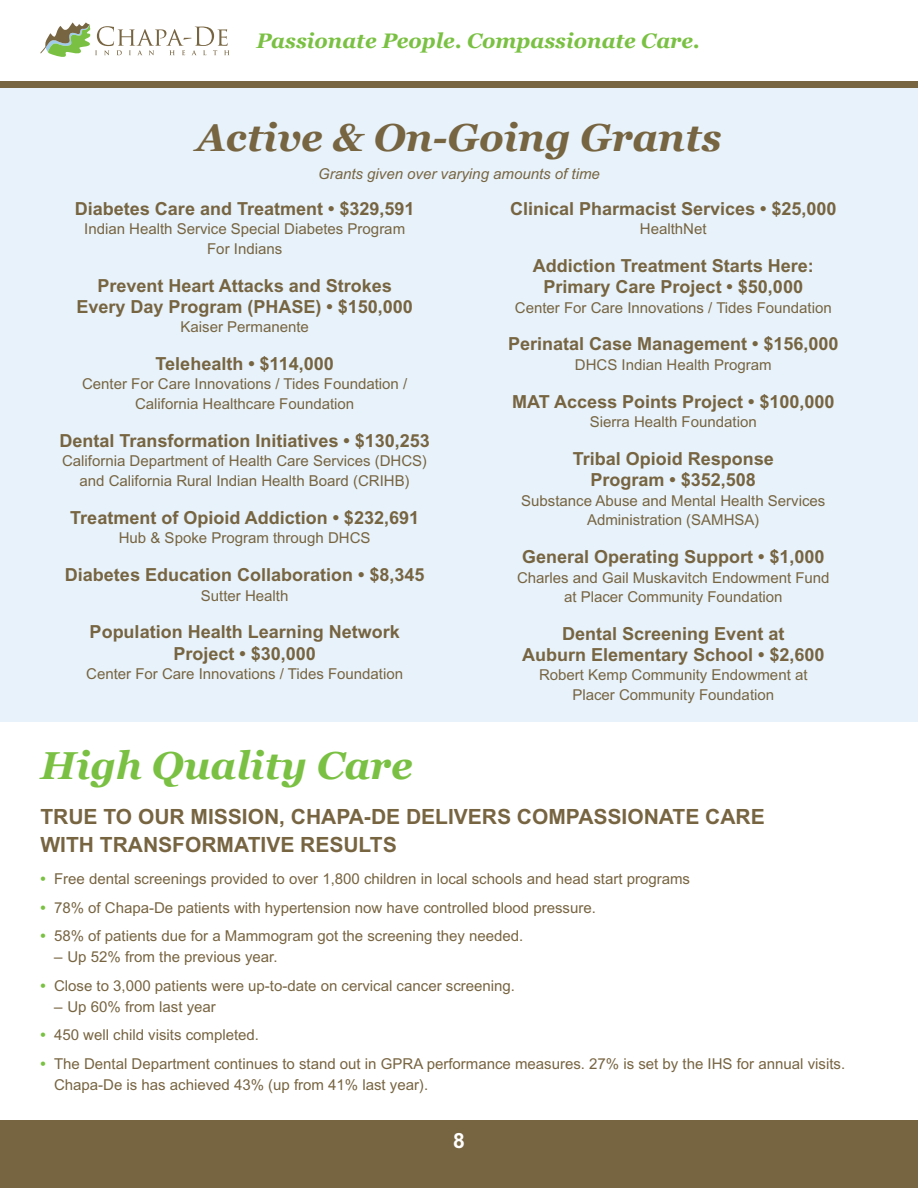
<style>
.page{position:relative;width:918px;height:1188px;background:#fff}
.page>*{position:absolute;margin:0;border:0;box-sizing:border-box;transform-origin:0 0}
.t1{font:italic 700 39px "Georgia";color:#776441}
.t2{font:italic 700 39px "Georgia";color:#7ac143}
.t3{font:700 21px/27px "Arial MT Std";color:#776441}
.t4{font:italic 700 21px "Georgia";color:#7ac143}
.t5{font:700 21px "Arial MT Std";color:#fff}
.t6{font:700 18px/21px "Arial MT Std";color:#776441;text-align:center}
.t7{font:15px/19.5px "Arial MT Std";color:#776441;text-align:center}
.t8{font:italic 15px "Arial MT Std";color:#776441}
.s1{font-weight:700;color:#7ac143}
</style>
<div class="page">
<div style="left:0;top:88px;width:918px;height:634px;background:#e7f2fa"></div>
<div style="left:0;top:1120px;width:918px;height:68px;background:#776441"></div>
<div style="left:0;top:0;width:918px;height:88px;background:#776441"></div>
<div style="left:0;top:0;width:918px;height:81px;background:#fff"></div>
<svg style="left:40px;top:22px;width:190px;height:35px"></svg>
<h2 class="t4" style="left:256px;top:26px;width:445px">Passionate People. Compassionate Care.</h2>
<h1 class="t1" style="left:196px;top:108px;width:527px">Active &amp; On-Going Grants</h1>
<p class="t8" style="left:318px;top:165px;width:283px">Grants given over varying amounts of time</p>
<p class="t6" style="left:75px;top:198px;width:341px">Diabetes Care and Treatment • $329,591</p>
<p class="t7" style="left:84px;top:219px;width:322px">Indian Health Service Special Diabetes Program<br>For Indians</p>
<p class="t6" style="left:76px;top:275px;width:338px">Prevent Heart Attacks and Strokes<br>Every Day Program (PHASE) • $150,000</p>
<p class="t7" style="left:180px;top:317px;width:130px">Kaiser Permanente</p>
<p class="t6" style="left:156px;top:353px;width:180px">Telehealth • $114,000</p>
<p class="t7" style="left:82px;top:374px;width:327px">Center For Care Innovations / Tides Foundation /<br>California Healthcare Foundation</p>
<p class="t6" style="left:59px;top:430px;width:372px">Dental Transformation Initiatives • $130,253</p>
<p class="t7" style="left:62px;top:451px;width:367px">California Department of Health Care Services (DHCS) and California Rural Indian Health Board (CRIHB)</p>
<p class="t6" style="left:70px;top:507px;width:350px">Treatment of Opioid Addiction • $232,691</p>
<p class="t7" style="left:119px;top:528px;width:253px">Hub &amp; Spoke Program through DHCS</p>
<p class="t6" style="left:65px;top:564px;width:361px">Diabetes Education Collaboration • $8,345</p>
<p class="t7" style="left:201px;top:586px;width:89px">Sutter Health</p>
<p class="t6" style="left:90px;top:621px;width:312px">Population Health Learning Network<br>Project • $30,000</p>
<p class="t7" style="left:86px;top:664px;width:318px">Center For Care Innovations / Tides Foundation</p>
<p class="t6" style="left:510px;top:198px;width:328px">Clinical Pharmacist Services • $25,000</p>
<p class="t7" style="left:640px;top:219px;width:68px">HealthNet</p>
<p class="t6" style="left:533px;top:255px;width:283px">Addiction Treatment Starts Here:<br>Primary Care Project • $50,000</p>
<p class="t7" style="left:515px;top:298px;width:318px">Center For Care Innovations / Tides Foundation</p>
<p class="t6" style="left:508px;top:333px;width:332px">Perinatal Case Management • $156,000</p>
<p class="t7" style="left:575px;top:355px;width:198px">DHCS Indian Health Program</p>
<p class="t6" style="left:512px;top:391px;width:324px">MAT Access Points Project • $100,000</p>
<p class="t7" style="left:590px;top:412px;width:168px">Sierra Health Foundation</p>
<p class="t6" style="left:573px;top:448px;width:203px">Tribal Opioid Response<br>Program • $352,508</p>
<p class="t7" style="left:521px;top:491px;width:306px">Substance Abuse and Mental Health Services<br>Administration (SAMHSA)</p>
<p class="t6" style="left:522px;top:546px;width:304px">General Operating Support • $1,000</p>
<p class="t7" style="left:517px;top:568px;width:314px">Charles and Gail Muskavitch Endowment Fund at Placer Community Foundation</p>
<p class="t6" style="left:522px;top:623px;width:304px">Dental Screening Event at<br>Auburn Elementary School • $2,600</p>
<p class="t7" style="left:539px;top:665px;width:270px">Robert Kemp Community Endowment at<br>Placer Community Foundation</p>
<h1 class="t2" style="left:40px;top:736px;width:374px">High Quality Care</h1>
<h2 class="t3" style="left:40px;top:803px;width:726px">TRUE TO OUR MISSION, CHAPA-DE DELIVERS COMPASSIONATE CARE<br>WITH TRANSFORMATIVE RESULTS</h2>
<p class="t7" style="left:40px;top:869px;width:651px"><span class="s1">•</span> Free dental screenings provided to over 1,800 children in local schools and head start programs</p>
<p class="t7" style="left:40px;top:898px;width:557px"><span class="s1">•</span> 78% of Chapa-De patients with hypertension now have controlled blood pressure.</p>
<p class="t7" style="left:40px;top:926px;width:484px"><span class="s1">•</span> 58% of patients due for a Mammogram got the screening they needed.</p>
<p class="t7" style="left:54px;top:947px;width:225px">– Up 52% from the previous year.</p>
<p class="t7" style="left:40px;top:976px;width:476px"><span class="s1">•</span> Close to 3,000 patients were up-to-date on cervical cancer screening.</p>
<p class="t7" style="left:54px;top:997px;width:163px">– Up 60% from last year</p>
<p class="t7" style="left:40px;top:1025px;width:220px"><span class="s1">•</span> 450 well child visits completed.</p>
<p class="t7" style="left:54px;top:1053px;width:793px;line-height:21px;text-align:left;text-indent:-14px"><span class="s1">•</span> The Dental Department continues to stand out in GPRA performance measures. 27% is set by the IHS for annual visits.<br>Chapa-De is has achieved 43% (up from 41% last year).</p>
<h2 class="t5" style="left:453px;top:1128px;width:13px">8</h2>
</div>
